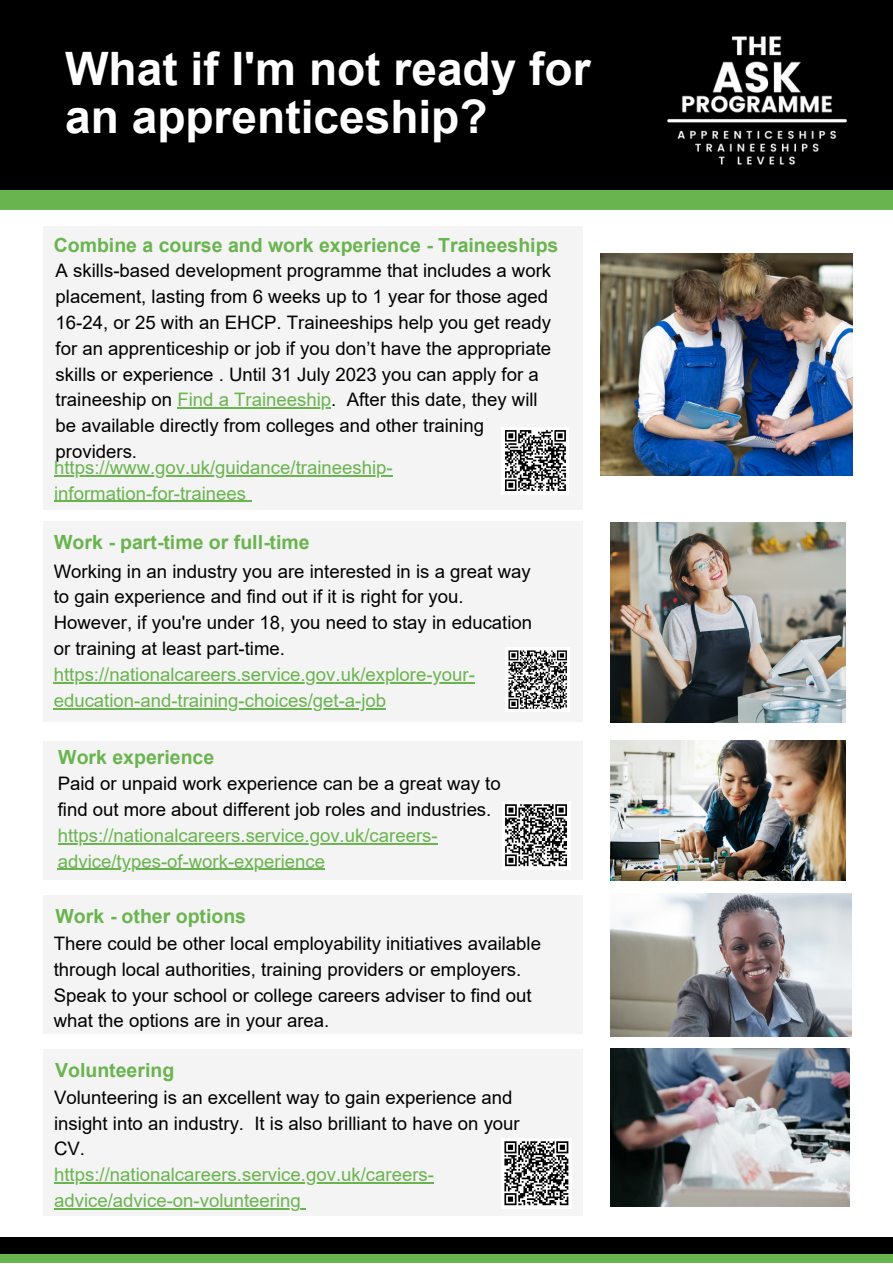
<style>
.page{position:relative;width:893px;height:1264px;background:#fff}
.page>*{position:absolute;margin:0;border:0;box-sizing:border-box;transform-origin:0 0}
.t1{font:700 46.05px/48.3px "Arial";color:#fff}
.t2{font:700 19.5px "Arial";color:#6ab44f}
.t3{font:18.6px/25.8px "Arial";color:#000}
.t4{font:18.6px/25.8px "Arial";color:#6ab44f}
.s1{color:#6ab44f}
</style>
<div class="page">
<div style="left:0;top:0;width:892px;height:210px;background:#6ab44f"></div>
<div style="left:0;top:0;width:892px;height:190px;background:#000"></div>
<img style="left:667px;top:36px;width:180px;height:129px">
<div style="left:43px;top:521px;width:539px;height:200px;background:#f4f4f4"></div>
<div style="left:0;top:1246px;width:892px;height:16px;background:#6ab44f"></div>
<div style="left:0;top:1237px;width:892px;height:16px;background:#000"></div>
<div style="left:43px;top:741px;width:539px;height:138px;background:#f4f4f4"></div>
<div style="left:43px;top:1048px;width:539px;height:167px;background:#f4f4f4"></div>
<div style="left:505px;top:647px;width:64px;height:64px;background:#fff"></div>
<svg style="left:508px;top:650px;width:59px;height:59px"></svg>
<div style="left:501px;top:800px;width:69px;height:69px;background:#fff"></div>
<svg style="left:505px;top:804px;width:62px;height:63px"></svg>
<svg style="left:501px;top:1138px;width:70px;height:70px"></svg>
<svg style="left:502px;top:1140px;width:68px;height:65px"></svg>
<div style="left:43px;top:895px;width:539px;height:138px;background:#f4f4f4"></div>
<img style="left:610px;top:1048px;width:239px;height:158px">
<img style="left:610px;top:522px;width:235px;height:200px">
<img style="left:610px;top:740px;width:235px;height:140px">
<img style="left:610px;top:893px;width:241px;height:143px">
<div style="left:43px;top:226px;width:539px;height:283px;background:#f4f4f4"></div>
<hr style="left:177px;top:407px;width:154px;height:2px;background:#6ab44f">
<div style="left:501px;top:427px;width:68px;height:67px;background:#fff"></div>
<svg style="left:505px;top:430px;width:61px;height:61px"></svg>
<img style="left:600px;top:253px;width:252px;height:222px">
<hr style="left:54px;top:682px;width:421px;height:1px;background:#6ab44f">
<hr style="left:54px;top:708px;width:332px;height:1px;background:#6ab44f">
<hr style="left:58px;top:843px;width:379px;height:1px;background:#6ab44f">
<hr style="left:58px;top:868px;width:267px;height:2px;background:#6ab44f">
<hr style="left:54px;top:1182px;width:380px;height:1px;background:#6ab44f">
<hr style="left:54px;top:1208px;width:247px;height:1px;background:#6ab44f">
<hr style="left:54px;top:475px;width:339px;height:1px;background:#6ab44f">
<hr style="left:54px;top:501px;width:192px;height:1px;background:#6ab44f">
<h1 class="t1" style="left:65px;top:49px;width:527px">What if I'm not ready for an apprenticeship?</h1>
<p class="t2" style="left:54px;top:238px;width:506px">Combine a course and work experience - Traineeships</p>
<p class="t3" style="left:56px;top:258px;width:497px">A skills-based development programme that includes a work placement, lasting from 6 weeks up to 1 year for those aged 16-24, or 25 with an EHCP. Traineeships help you get ready for an apprenticeship or job if you don’t have the appropriate skills or experience . Until 31 July 2023 you can apply for a traineeship on <span class="s1">Find a Traineeship</span>. After this date, they will be available directly from colleges and other training providers.</p>
<p class="t4" style="left:54px;top:454px;width:340px">https://www.gov.uk/guidance/traineeship&shy;information-for-trainees</p>
<p class="t2" style="left:54px;top:534px;width:257px">Work - part-time or full-time</p>
<p class="t3" style="left:54px;top:558px;width:480px">Working in an industry you are interested in is a great way to gain experience and find out if it is right for you.<br>However, if you're under 18, you need to stay in education or training at least part-time.</p>
<p class="t4" style="left:54px;top:661px;width:422px">https://nationalcareers.service.gov.uk/explore-your&shy;education-and-training-choices/get-a-job</p>
<p class="t2" style="left:58px;top:749px;width:157px">Work experience</p>
<p class="t3" style="left:58px;top:770px;width:444px">Paid or unpaid work experience can be a great way to find out more about different job roles and industries.</p>
<p class="t4" style="left:58px;top:822px;width:381px">https://nationalcareers.service.gov.uk/careers&shy;advice/types-of-work-experience</p>
<p class="t2" style="left:56px;top:908px;width:192px">Work - other options</p>
<p class="t3" style="left:54px;top:930px;width:489px">There could be other local employability initiatives available through local authorities, training providers or employers.<br>Speak to your school or college careers adviser to find out what the options are in your area.</p>
<p class="t2" style="left:55px;top:1063px;width:121px">Volunteering</p>
<p class="t3" style="left:54px;top:1084px;width:467px">Volunteering is an excellent way to gain experience and insight into an industry. It is also brilliant to have on your<br>CV.</p>
<p class="t4" style="left:54px;top:1161px;width:381px">https://nationalcareers.service.gov.uk/careers&shy;advice/advice-on-volunteering</p>
</div>
